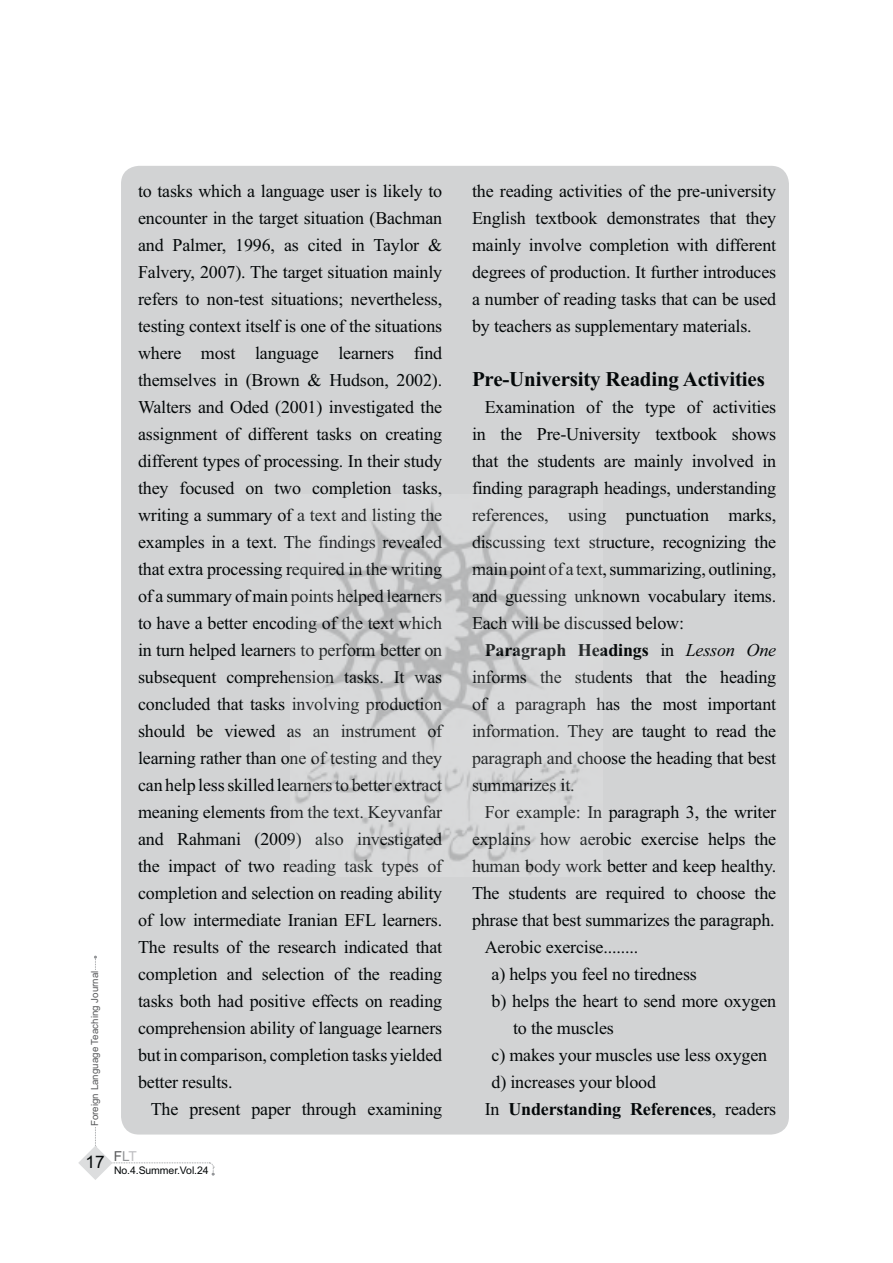
<style>
.page{position:relative;width:893px;height:1263px;background:#fff}
.page>*{position:absolute;margin:0;border:0;box-sizing:border-box;transform-origin:0 0}
.t1{font:700 21px "Times New Roman";letter-spacing:-.01em;color:#040809}
.t2{font:18px/27px "Times New Roman";letter-spacing:-.01em;color:#040809;text-align:justify}
.t3{font:700 18px "Times New Roman";letter-spacing:-.01em;color:#040809}
.t4{font:13.65px "Arial";color:#58595b}
.t5{font:10.5px "Arial";letter-spacing:-.01em;color:#040809}
.t6{font:9.75px "Arial";color:#58595b}
.s1{color:#939598}
.s2{color:#bdbdc0}
.s3{font-weight:700}
.s4{font-style:italic}
.s5{font-weight:400}
</style>
<div class="page">
<div style="left:121px;top:166px;width:668px;height:969px;background:#d2d3d4;border-radius:18px"></div>
<svg style="left:78px;top:956px;width:137px;height:224px"></svg>
<div style="left:91px;top:970px;width:9px;height:156px;background:#fff"></div>
<img style="left:295px;top:504px;width:284px;height:370px">
<p class="t6" style="left:89px;top:1126px;width:157px;rotate:-90deg">Foreign Language Teaching Journal</p>
<p class="t2" style="left:138px;top:180px;width:306px">to tasks which a language user is likely to encounter in the target situation (Bachman and Palmer, 1996, as cited in Taylor &amp; Falvery, 2007). The target situation mainly refers to non-test situations; nevertheless, testing context itself is one of the situations where most language learners find themselves in (Brown &amp; Hudson, 2002).<br>Walters and Oded (2001) investigated the assignment of different tasks on creating different types of processing. In their study they focused on two completion tasks, writing a summary of a text and listing the examples in a text. The findings revealed that extra processing required in the writing of a summary of main points helped learners to have a better encoding of the text which in turn helped learners to perform better on subsequent comprehension tasks. It was concluded that tasks involving production should be viewed as an instrument of learning rather than one of testing and they can help less skilled learners to better extract meaning elements from the text. Keyvanfar and Rahmani (2009) also investigated the impact of two reading task types of completion and selection on reading ability of low intermediate Iranian EFL learners.<br>The results of the research indicated that completion and selection of the reading tasks both had positive effects on reading comprehension ability of language learners but in comparison, completion tasks yielded better results.</p>
<p class="t2" style="left:151px;top:1098px;width:293px">The present paper through examining</p>
<p class="t4" style="left:114px;top:1148px;width:25px">F<span class="s1">L</span><span class="s2">T</span></p>
<p class="t5" style="left:86px;top:1164px;width:124px"><sup>17</sup> No.4.Summer.Vol.24</p>
<p class="t2" style="left:472px;top:180px;width:306px">the reading activities of the pre-university English textbook demonstrates that they mainly involve completion with different degrees of production. It further introduces a number of reading tasks that can be used by teachers as supplementary materials.</p>
<p class="t1" style="left:472px;top:373px;width:294px">Pre-University Reading Activities</p>
<p class="t2" style="left:472px;top:396px;width:306px;text-indent:13px">Examination of the type of activities in the Pre-University textbook shows that the students are mainly involved in finding paragraph headings, understanding references, using punctuation marks, discussing text structure, recognizing the main point of a text, summarizing, outlining, and guessing unknown vocabulary items.<br>Each will be discussed below:</p>
<p class="t2" style="left:472px;top:639px;width:306px;text-indent:13px"><span class="s3">Paragraph Headings</span> in <span class="s4">Lesson One </span>informs the students that the heading of a paragraph has the most important information. They are taught to read the paragraph and choose the heading that best summarizes it.</p>
<p class="t2" style="left:485px;top:801px;width:293px">For example: In paragraph 3, the writer</p>
<p class="t2" style="left:472px;top:828px;width:306px">explains how aerobic exercise helps the</p>
<p class="t2" style="left:472px;top:855px;width:306px">human body work better and keep healthy.</p>
<p class="t2" style="left:472px;top:882px;width:306px">The students are required to choose the</p>
<p class="t2" style="left:472px;top:909px;width:304px">phrase that best summarizes the paragraph.</p>
<p class="t2" style="left:485px;top:936px;width:155px">Aerobic exercise........</p>
<p class="t2" style="left:491px;top:963px;width:207px">a) helps you feel no tiredness</p>
<p class="t2" style="left:491px;top:990px;width:286px">b) helps the heart to send more oxygen</p>
<p class="t2" style="left:513px;top:1017px;width:102px">to the muscles</p>
<p class="t2" style="left:491px;top:1044px;width:277px">c) makes your muscles use less oxygen</p>
<p class="t2" style="left:491px;top:1071px;width:166px">d) increases your blood</p>
<p class="t3" style="left:485px;top:1104px;width:293px"><span class="s5">In</span> Understanding References<span class="s5">, readers</span></p>
</div>
